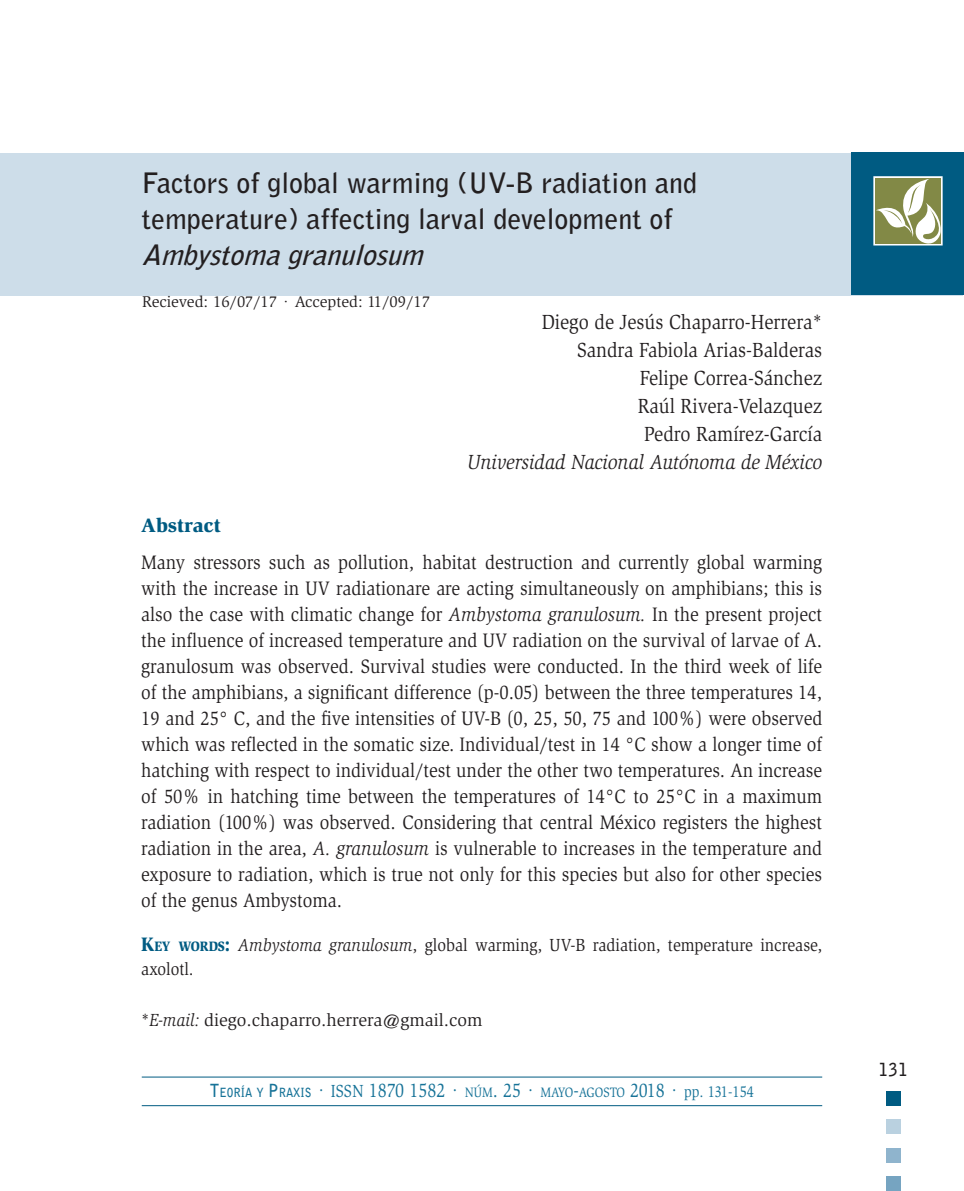
<style>
.page{position:relative;width:964px;height:1191px;background:#fff}
.page>*{position:absolute;margin:0;border:0;box-sizing:border-box;transform-origin:0 0}
.t1{font:700 28px/36px "Bell Gothic Std";color:#231f20}
.t2{font:italic 700 28px "Bell Gothic Std";color:#231f20}
.t3{font:21px/28px "Slimbach";color:#231f20;text-align:right;scale:.9 1}
.t4{font:italic 21px "Slimbach";color:#231f20;scale:.9 1}
.t5{font:20px/26px "Slimbach";color:#231f20;text-align:justify;scale:.9 1}
.t6{font:20px "Slimbach";color:#177398;scale:.87 1}
.t7{font:900 20px "Slimbach";color:#005b82}
.t8{font:18px/24px "Slimbach";color:#231f20;scale:.9 1}
.t9{font:700 18px "Bell Gothic Std";color:#231f20;scale:.87 1}
.t10{font:16px "Slimbach";color:#231f20}
.s1{font-style:italic}
.s2{font-weight:900;font-size:20px;color:#005b82}
.s3{font-weight:900;font-size:14px;color:#005b82}
.s4{font-family:"Bell Gothic Std";font-weight:700;font-size:18px}
.s5{font-family:"Bell Gothic Std";font-weight:700;font-size:12.6px}
.s6{font-size:18px}
.s7{font-size:14px}
.s8{font-size:16px}
</style>
<div class="page">
<div style="left:886px;top:1091px;width:15px;height:14px;background:#005b82"></div>
<div style="left:886px;top:1176px;width:15px;height:15px;background:#76a4c1"></div>
<div style="left:886px;top:1119px;width:15px;height:15px;background:#bad1e0"></div>
<div style="left:886px;top:1148px;width:15px;height:14px;background:#8fb4cd"></div>
<div style="left:0;top:153px;width:963px;height:142px;background:#cddde9"></div>
<div style="left:851px;top:153px;width:113px;height:142px;background:#005b82"></div>
<div style="left:873px;top:176px;width:69px;height:69px;border:2px solid #fff"></div>
<svg style="left:875px;top:179px;width:68px;height:66px;background:#abb084"></svg>
<hr style="left:142px;top:1076px;width:680px;height:1px;background:#005b82">
<hr style="left:142px;top:1105px;width:680px;height:1px;background:#005b82">
<h1 class="t1" style="left:142px;top:165px;width:557px">Factors of global warming (UV-B radiation and temperature) affecting larval development of</h1>
<h1 class="t2" style="left:142px;top:238px;width:291px">Ambystomagranulosum</h1>
<p class="t10" style="left:142px;top:293px;width:289px">Recieved: 16/07/17 · Accepted: 11/09/17</p>
<p class="t3" style="left:542px;top:308px;width:313px">Diego de Jesús Chaparro-Herrera*<br>Sandra Fabiola Arias-Balderas<br>Felipe Correa-Sánchez<br>Raúl Rivera-Velazquez<br>Pedro Ramírez-García</p>
<p class="t4" style="left:467px;top:450px;width:396px">Universidad Nacional Autónoma de México</p>
<p class="t7" style="left:141px;top:513px;width:81px">Abstract</p>
<p class="t5" style="left:141px;top:550px;width:758px">Many stressors such as pollution, habitat destruction and currently global warming with the increase in UV radiationare are acting simultaneously on amphibians; this is also the case with climatic change for <span class="s1">Ambystoma granulosum.</span> In the present project the influence of increased temperature and UV radiation on the survival of larvae of A. granulosum was observed. Survival studies were conducted. In the third week of life of the amphibians, a significant difference (p-0.05) between the three temperatures 14, 19 and 25° C, and the five intensities of UV-B (0, 25, 50, 75 and 100%) were observed which was reflected in the somatic size. Individual/test in 14 °C show a longer time of hatching with respect to individual/test under the other two temperatures. An increase of 50% in hatching time between the temperatures of 14°C to 25°C in a maximum radiation (100%) was observed. Considering that central México registers the highest radiation in the area, <span class="s1">A. granulosum</span> is vulnerable to increases in the temperature and exposure to radiation, which is true not only for this species but also for other species of the genus Ambystoma.</p>
<p class="t8" style="left:141px;top:933px;width:758px"><span class="s2">K</span><span class="s3">EY WORDS</span><span class="s2">:</span> <span class="s1">Ambystoma granulosum</span>, global warming, UV-B radiation, temperature increase, axolotl.</p>
<p class="t8" style="left:141px;top:1008px;width:381px">*<span class="s1">E-mail:</span> diego.chaparro.herrera@gmail.com</p>
<p class="t6" style="left:210px;top:1078px;width:627px"><span class="s4">T</span><span class="s5">EORÍA Y</span> <span class="s4">P</span><span class="s5">RAXIS</span> · <span class="s6">ISSN</span> 1870 1582 · <span class="s7">NÚM</span>. 25 · <span class="s7">MAYO</span>-<span class="s7">AGOSTO</span> 2018 · <span class="s8">pp. 131-154</span></p>
<p class="t9" style="left:879px;top:1058px;width:34px">131</p>
</div>
